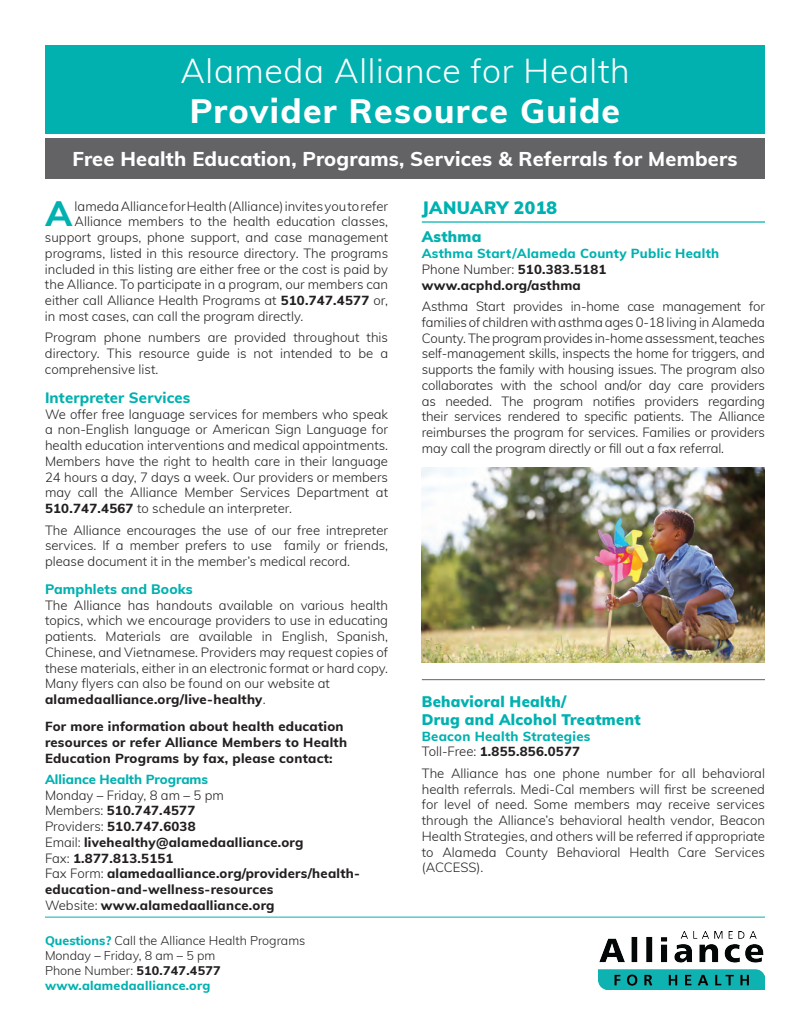
<style>
.page{position:relative;width:810px;height:1035px;background:#fff}
.page>*{position:absolute;margin:0;border:0;box-sizing:border-box;transform-origin:0 0}
.Subhead_1{font:800 35.25px "Muli";color:#00b1b0}
.t1{font:300 33.75px "Muli";letter-spacing:.02em;color:#fff}
.t2{font:800 33.75px "Muli";letter-spacing:.04em;color:#fff}
.t3{font:800 20px "Muli";letter-spacing:.01em;color:#fff}
.Question{font:900 17.5px "Muli";letter-spacing:.02em;color:#00b1b0}
.Subhead_1-2{font:900 15px "Muli";letter-spacing:.02em;color:#00b1b0}
.Subhead_1-3{font:800 15px "Muli";letter-spacing:.01em;color:#00b1b0}
.Question-2{font:800 13.75px "Muli";letter-spacing:.01em;color:#00b1b0}
.Subhead_1-4{font:300 13.12px/15.8px "Muli";color:#231f20;text-align:justify}
.Question-3{font:300 13.12px/15.8px "Muli";color:#231f20;text-align:justify}
.body_text{font:800 13.12px/15.8px "Muli";letter-spacing:.02em;color:#231f20}
.Subhead_1-5{font:800 13.12px "Muli";letter-spacing:.02em;color:#00b1b0}
.Subhead_1-6{font:800 13.12px "Muli";letter-spacing:.02em;color:#231f20}
.Question-4{font:800 13.12px "Muli";letter-spacing:.02em;color:#231f20}
.body_text-2{font:800 13.12px "Muli";color:#00b1b0}
.body_text-3{font:300 13.12px "Muli";color:#231f20}
.body_text-4{font:300 12.5px "Muli";color:#231f20}
.body_text-5{font:800 12.5px "Muli";letter-spacing:.02em;color:#00b1b0}
.s1{font-weight:800}
.s2{font-weight:300}
.s3{font-weight:800;color:#00b1b0}
</style>
<div class="page">
<img style="left:599px;top:932px;width:166px;height:58px">
<hr style="left:45px;top:917px;width:720px;height:1px;background:#00b1b0">
<div style="left:45px;top:138px;width:720px;height:40px;background:#636366"></div>
<div style="left:45px;top:45px;width:720px;height:89px;background:#00b1b0"></div>
<hr style="left:422px;top:221px;width:343px;height:2px;background:#00b1b0">
<img style="left:422px;top:467px;width:343px;height:195px">
<hr style="left:422px;top:679px;width:343px;height:1px;background:#636366">
<p class="t1" style="left:180px;top:47px;width:451px">Alameda Alliance for Health</p>
<p class="t2" style="left:190px;top:86px;width:432px">Provider Resource Guide</p>
<p class="t3" style="left:72px;top:144px;width:667px">Free Health Education, Programs, Services &amp; Referrals for Members</p>
<p class="Subhead_1" style="left:45px;top:188px;width:28px">A</p>
<p class="Subhead_1-4" style="left:75px;top:197px;width:315px">lameda Alliance for Health (Alliance) invites you to refer</p>
<p class="Subhead_1-4" style="left:75px;top:213px;width:315px">Alliance members to the health education classes,</p>
<p class="Subhead_1-4" style="left:45px;top:229px;width:345px">support groups, phone support, and case management</p>
<p class="Subhead_1-4" style="left:45px;top:245px;width:345px">programs, listed in this resource directory. The programs</p>
<p class="Subhead_1-4" style="left:45px;top:260px;width:345px">included in this listing are either free or the cost is paid by</p>
<p class="Subhead_1-4" style="left:45px;top:276px;width:345px">the Alliance. To participate in a program, our members can</p>
<p class="Subhead_1-4" style="left:45px;top:292px;width:345px">either call Alliance Health Programs at <span class="s1">510.747.4577</span> or,</p>
<p class="Subhead_1-4" style="left:45px;top:308px;width:260px">in most cases, can call the program directly.</p>
<p class="Subhead_1-4" style="left:45px;top:329px;width:345px">Program phone numbers are provided throughout this directory. This resource guide is not intended to be a comprehensive list.</p>
<p class="Subhead_1-3" style="left:45px;top:387px;width:147px">Interpreter Services</p>
<p class="Question-3" style="left:45px;top:405px;width:345px">We offer free language services for members who speak a non-English language or American Sign Language for health education interventions and medical appointments.<br>Members have the right to health care in their language 24 hours a day, 7 days a week. Our providers or members may call the Alliance Member Services Department at <span class="s1">510.747.4567</span> to schedule an interpreter.</p>
<p class="Question-3" style="left:45px;top:521px;width:345px">The Alliance encourages the use of our free intrepreter services. If a member prefers to use family or friends, please document it in the member’s medical record.</p>
<p class="Question-2" style="left:45px;top:579px;width:149px">Pamphlets and Books</p>
<p class="Question-3" style="left:45px;top:596px;width:345px">The Alliance has handouts available on various health topics, which we encourage providers to use in educating patients. Materials are available in English, Spanish, Chinese, and Vietnamese. Providers may request copies of these materials, either in an electronic format or hard copy.<br>Many flyers can also be found on our website at</p>
<p class="Question-4" style="left:45px;top:690px;width:222px">alamedaalliance.org/live-healthy<span class="s2">.</span></p>
<p class="body_text" style="left:45px;top:718px;width:304px">For more information about health education resources or refer Alliance Members to Health<br>Education Programs by fax, please contact:</p>
<p class="body_text-2" style="left:45px;top:770px;width:165px">Alliance Health Programs</p>
<p class="body_text-3" style="left:45px;top:785px;width:180px">Monday – Friday, 8 am – 5 pm</p>
<p class="body_text" style="left:45px;top:802px;width:152px"><span class="s2">Members:</span> 510.747.4577</p>
<p class="body_text" style="left:45px;top:818px;width:152px"><span class="s2">Providers:</span> 510.747.6038</p>
<p class="body_text" style="left:45px;top:834px;width:260px"><span class="s2">Email:</span> livehealthy@alamedaalliance.org</p>
<p class="body_text" style="left:45px;top:849px;width:130px"><span class="s2">Fax:</span> 1.877.813.5151</p>
<p class="body_text" style="left:45px;top:865px;width:317px"><span class="s2">Fax Form:</span> alamedaalliance.org/providers/health&shy;education-and-wellness-resources</p>
<p class="body_text" style="left:45px;top:897px;width:231px"><span class="s2">Website:</span> www.alamedaalliance.org</p>
<p class="body_text-4" style="left:45px;top:931px;width:262px"><span class="s3">Questions?</span> Call the Alliance Health Programs</p>
<p class="body_text-4" style="left:45px;top:946px;width:172px">Monday – Friday, 8 am – 5 pm</p>
<p class="body_text-4" style="left:45px;top:961px;width:177px">Phone Number: <span class="s1">510.747.4577</span></p>
<p class="body_text-5" style="left:45px;top:976px;width:167px">www.alamedaalliance.org</p>
<p class="Question" style="left:422px;top:195px;width:137px">JANUARY 2018</p>
<p class="Subhead_1-2" style="left:422px;top:226px;width:61px">Asthma</p>
<p class="Subhead_1-5" style="left:422px;top:244px;width:299px">Asthma Start/Alameda County Public Health</p>
<p class="Subhead_1-4" style="left:422px;top:261px;width:186px">Phone Number: <span class="s1">510.383.5181</span></p>
<p class="Subhead_1-6" style="left:422px;top:275px;width:161px">www.acphd.org/asthma</p>
<p class="Subhead_1-4" style="left:422px;top:298px;width:345px">Asthma Start provides in-home case management for families of children with asthma ages 0-18 living in Alameda County. The program provides in-home assessment, teaches self-management skills, inspects the home for triggers, and supports the family with housing issues. The program also collaborates with the school and/or day care providers as needed. The program notifies providers regarding their services rendered to specific patients. The Alliance reimburses the program for services. Families or providers may call the program directly or fill out a fax referral.</p>
<p class="Subhead_1-2" style="left:422px;top:691px;width:146px">Behavioral Health/</p>
<p class="Subhead_1-2" style="left:422px;top:709px;width:220px">Drug and Alcohol Treatment</p>
<p class="Subhead_1-5" style="left:422px;top:726px;width:170px">Beacon Health Strategies</p>
<p class="Subhead_1-6" style="left:422px;top:742px;width:160px"><span class="s2">Toll-Free:</span> 1.855.856.0577</p>
<p class="Subhead_1-4" style="left:422px;top:765px;width:345px">The Alliance has one phone number for all behavioral health referrals. Medi-Cal members will first be screened for level of need. Some members may receive services through the Alliance’s behavioral health vendor, Beacon Health Strategies, and others will be referred if appropriate to Alameda County Behavioral Health Care Services (ACCESS).</p>
</div>
